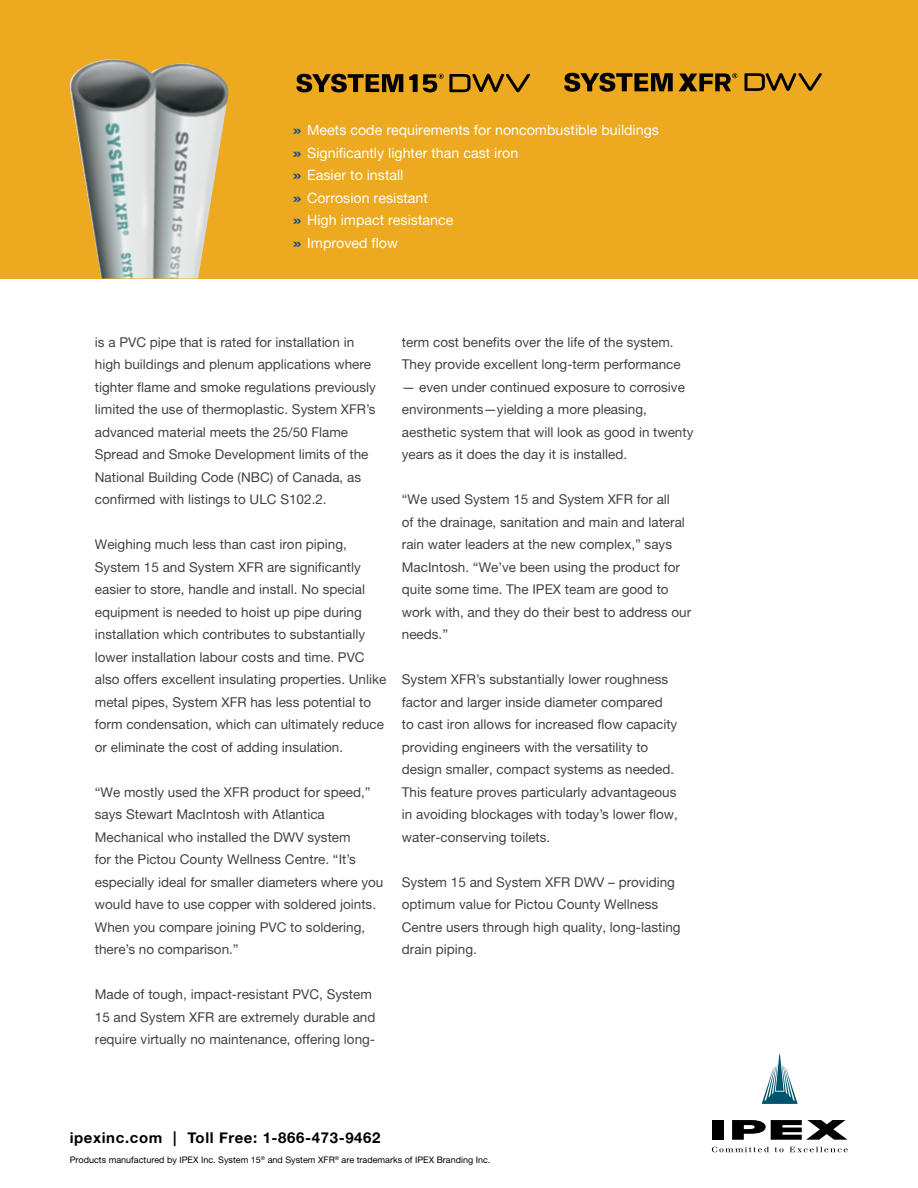
<style>
.page{position:relative;width:918px;height:1188px;background:#fff}
.page>*{position:absolute;margin:0;border:0;box-sizing:border-box;transform-origin:0 0}
.t1{font:15px "Alte Haas Grotesk Bold";letter-spacing:.04em;color:#000}
.t2{font:14.25px/22.5px "Alte Haas Grotesk";color:#fff}
.t3{font:13.5px/22.5px "Alte Haas Grotesk";color:#414042}
.t4{font:9px "Alte Haas Grotesk";color:#000}
.s1{font-family:"Handel Gothic BT";color:#0b4d98}
</style>
<div class="page">
<div style="left:0;top:0;width:918px;height:278px;background:#eda920"></div>
<svg style="left:296px;top:74px;width:107px;height:18px"></svg>
<svg style="left:409px;top:74px;width:121px;height:18px"></svg>
<svg style="left:564px;top:73px;width:109px;height:19px"></svg>
<svg style="left:679px;top:73px;width:58px;height:18px"></svg>
<svg style="left:745px;top:73px;width:77px;height:18px"></svg>
<img style="left:69px;top:59px;width:160px;height:219px">
<div style="left:712px;top:1120px;width:12px;height:20px;background:#000"></div>
<svg style="left:732px;top:1120px;width:116px;height:20px"></svg>
<svg style="left:762px;top:1054px;width:36px;height:50px"></svg>
<svg style="left:712px;top:1147px;width:57px;height:5px"></svg>
<svg style="left:775px;top:1147px;width:9px;height:5px"></svg>
<svg style="left:790px;top:1147px;width:58px;height:5px"></svg>
<p class="t2" style="left:293px;top:119px;width:368px"><span class="s1">»</span> Meets code requirements for noncombustible buildings <span class="s1">»</span> Significantly lighter than cast iron<br><span class="s1">»</span> Easier to install<br><span class="s1">»</span> Corrosion resistant<br><span class="s1">»</span> High impact resistance<br><span class="s1">»</span> Improved flow</p>
<p class="t3" style="left:95px;top:330px;width:283px">is a PVC pipe that is rated for installation in high buildings and plenum applications where tighter flame and smoke regulations previously limited the use of thermoplastic. System XFR’s advanced material meets the 25/50 Flame Spread and Smoke Development limits of the National Building Code (NBC) of Canada, as confirmed with listings to ULC S102.2.</p>
<p class="t3" style="left:95px;top:533px;width:293px">Weighing much less than cast iron piping, System 15 and System XFR are significantly easier to store, handle and install. No special equipment is needed to hoist up pipe during installation which contributes to substantially lower installation labour costs and time. PVC also offers excellent insulating properties. Unlike metal pipes, System XFR has less potential to form condensation, which can ultimately reduce or eliminate the cost of adding insulation.</p>
<p class="t3" style="left:95px;top:780px;width:290px">“We mostly used the XFR product for speed,” says Stewart MacIntosh with Atlantica Mechanical who installed the DWV system<br>for the Pictou County Wellness Centre. “It’s especially ideal for smaller diameters where you would have to use copper with soldered joints.<br>When you compare joining PVC to soldering, there’s no comparison.”</p>
<p class="t3" style="left:95px;top:983px;width:282px">Made of tough, impact-resistant PVC, System<br>15 and System XFR are extremely durable and require virtually no maintenance, offering long-</p>
<p class="t3" style="left:402px;top:330px;width:280px">term cost benefits over the life of the system.<br>They provide excellent long-term performance</p>
<p class="t3" style="left:402px;top:375px;width:293px">— even under continued exposure to corrosive environments—yielding a more pleasing, aesthetic system that will look as good in twenty years as it does the day it is installed.</p>
<p class="t3" style="left:402px;top:488px;width:291px">“We used System 15 and System XFR for all<br>of the drainage, sanitation and main and lateral rain water leaders at the new complex,” says MacIntosh. “We’ve been using the product for quite some time. The IPEX team are good to work with, and they do their best to address our needs.”</p>
<p class="t3" style="left:402px;top:668px;width:277px">System XFR’s substantially lower roughness factor and larger inside diameter compared to cast iron allows for increased flow capacity providing engineers with the versatility to design smaller, compact systems as needed.<br>This feature proves particularly advantageous in avoiding blockages with today’s lower flow, water-conserving toilets.</p>
<p class="t3" style="left:402px;top:870px;width:280px">System 15 and System XFR DWV – providing optimum value for Pictou County Wellness Centre users through high quality, long-lasting drain piping.</p>
<p class="t1" style="left:70px;top:1129px;width:312px">ipexinc.com | Toll Free: 1-866-473-9462</p>
<p class="t4" style="left:70px;top:1155px;width:422px">Products manufactured by IPEX Inc. System 15<sup>®</sup> and System XFR<sup>®</sup> are trademarks of IPEX Branding Inc.</p>
</div>
